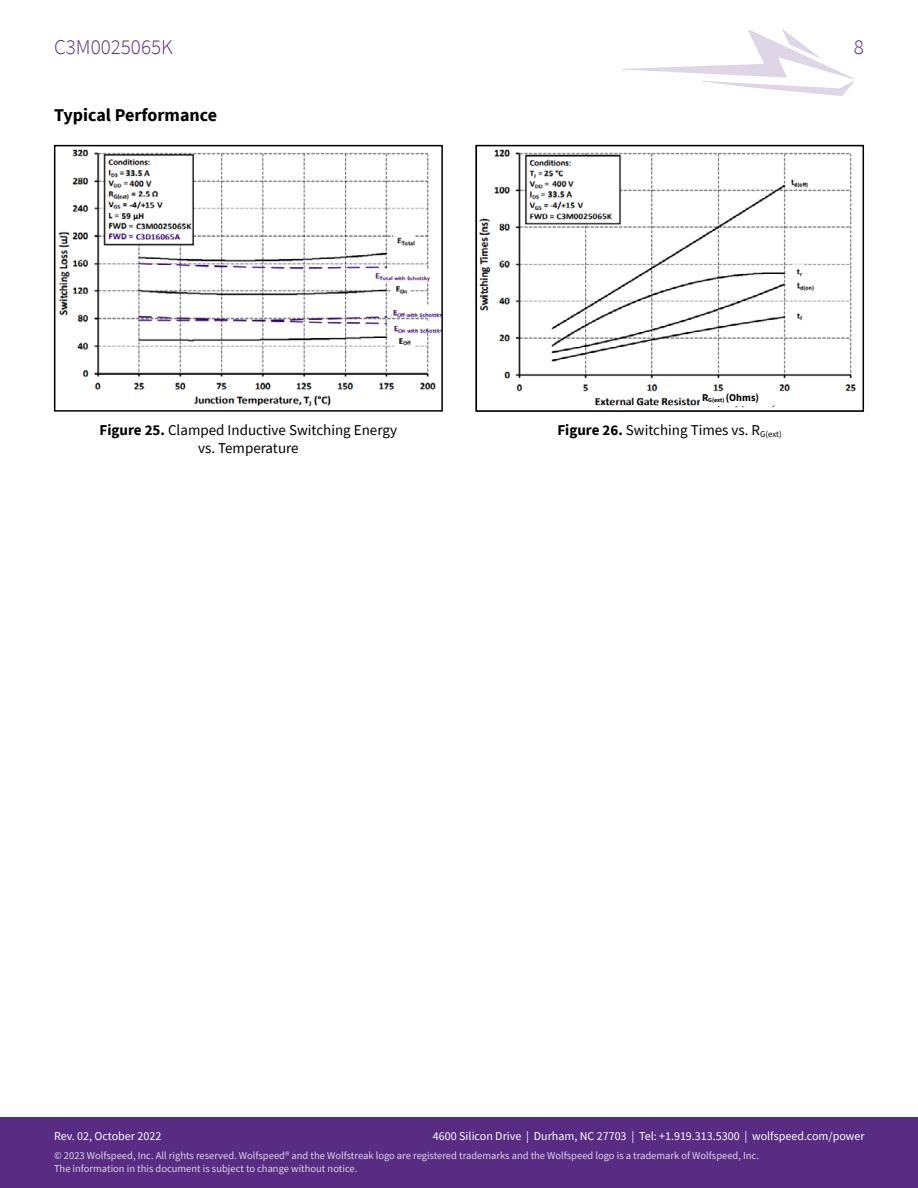
<style>
.page{position:relative;width:918px;height:1188px;background:#fff}
.page>*{position:absolute;margin:0;border:0;box-sizing:border-box;transform-origin:0 0}
.t1{font:300 21px "Source Sans Pro";color:#582c83}
.t2{font:700 18px "Source Sans Pro";color:#000}
.t3{font:15px/18px "Source Sans Pro";color:#000;text-align:center}
.t4{font:12px "Source Sans Pro";color:#fff}
.t5{font:10.5px/12.6px "Source Sans Pro";color:#fff}
.t6{font:700 10.35px "Source Sans Pro";color:#000}
.s1{font-weight:700}
</style>
<div class="page">
<svg style="left:622px;top:29px;width:232px;height:67px"></svg>
<div style="left:0;top:1118px;width:918px;height:70px;background:#582c83"></div>
<svg style="left:475px;top:144px;width:390px;height:268px"></svg>
<div style="left:700px;top:393px;width:74px;height:12px;background:#fff"></div>
<div style="left:702px;top:393px;width:84px;height:12px;background:#fff"></div>
<svg style="left:53px;top:144px;width:390px;height:268px"></svg>
<h1 class="t1" style="left:54px;top:34px;width:120px">C3M0025065K</h1>
<h2 class="t2" style="left:54px;top:103px;width:165px">Typical Performance</h2>
<h1 class="t1" style="left:854px;top:34px;width:12px">8</h1>
<p class="t6" style="left:702px;top:390px;width:59px">R<sub>G(ext)</sub> (Ohms)</p>
<h3 class="t3" style="left:100px;top:421px;width:299px"><span class="s1">Figure 25.</span> Clamped Inductive Switching Energy vs. Temperature</h3>
<h3 class="t3" style="left:557px;top:421px;width:226px"><span class="s1">Figure 26.</span> Switching Times vs. R<sub>G(ext)</sub></h3>
<p class="t4" style="left:54px;top:1129px;width:109px">Rev. 02, October 2022</p>
<p class="t4" style="left:433px;top:1129px;width:433px">4600 Silicon Drive | Durham, NC 27703 | Tel: +1.919.313.5300 | wolfspeed.com/power</p>
<p class="t5" style="left:54px;top:1149px;width:707px">© 2023 Wolfspeed, Inc. All rights reserved. Wolfspeed® and the Wolfstreak logo are registered trademarks and the Wolfspeed logo is a trademark of Wolfspeed, Inc.<br>The information in this document is subject to change without notice.</p>
</div>
